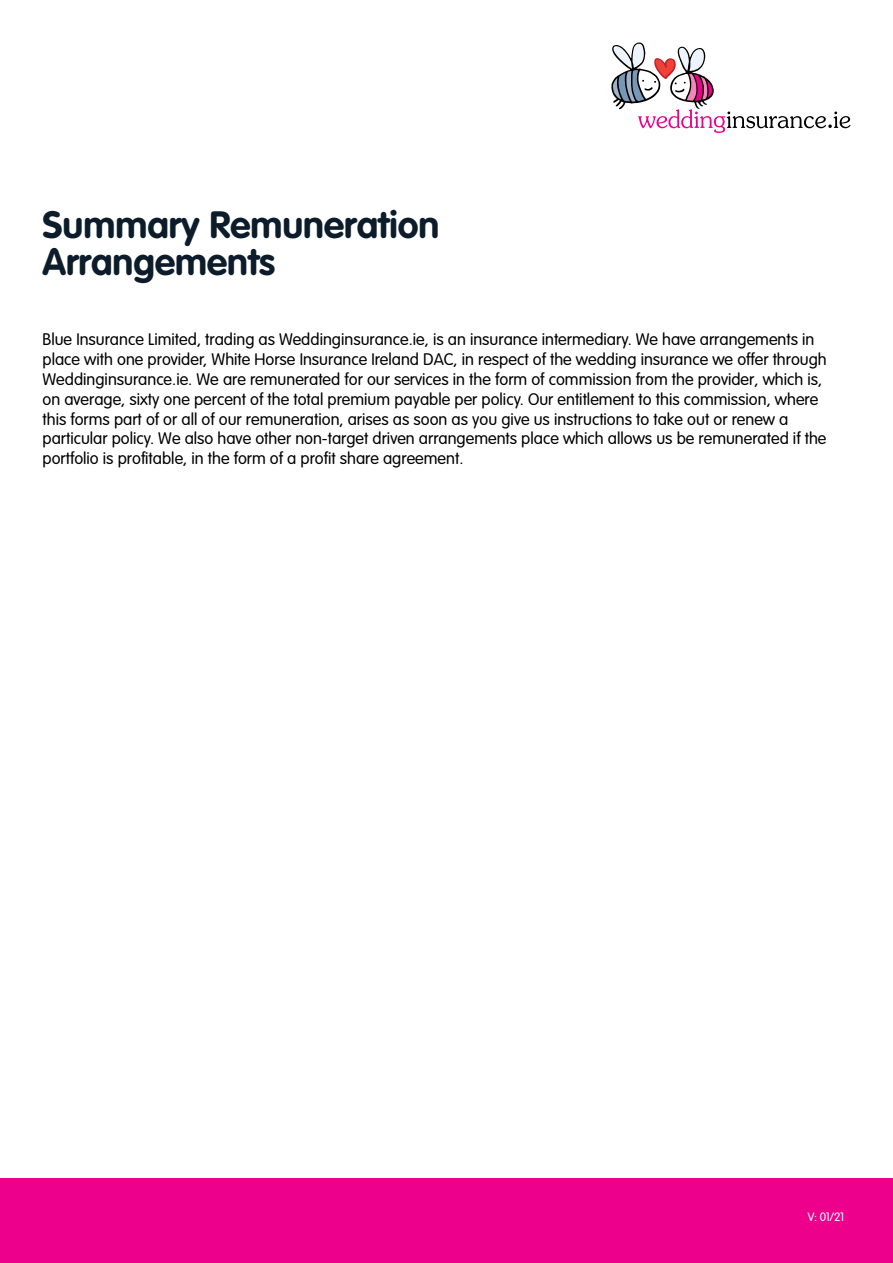
<style>
.page{position:relative;width:893px;height:1263px;background:#fff}
.page>*{position:absolute;margin:0;border:0;box-sizing:border-box;transform-origin:0 0}
.t1{font:700 37.5px/37.5px "VAG Rounded Std";color:#0c1c2a}
.t2{font:300 16.5px/19.8px "VAG Rounded Std";color:#000}
.t3{font:300 12px "VAG Rounded Std";color:#fff}
</style>
<div class="page">
<div style="left:0;top:1179px;width:893px;height:84px;background:#ec008c"></div>
<svg style="left:611px;top:43px;width:239px;height:90px"></svg>
<h1 class="t1" style="left:43px;top:207px;width:398px">Summary Remuneration<br>Arrangements</h1>
<p class="t2" style="left:43px;top:330px;width:786px">Blue Insurance Limited, trading as Weddinginsurance.ie, is an insurance intermediary. We have arrangements in place with one provider, White Horse Insurance Ireland DAC, in respect of the wedding insurance we offer through Weddinginsurance.ie. We are remunerated for our services in the form of commission from the provider, which is, on average, sixty one percent of the total premium payable per policy. Our entitlement to this commission, where this forms part of or all of our remuneration, arises as soon as you give us instructions to take out or renew a particular policy. We also have other non-target driven arrangements place which allows us be remunerated if the portfolio is profitable, in the form of a profit share agreement.</p>
<p class="t3" style="left:808px;top:1210px;width:38px">V: 01/21</p>
</div>
